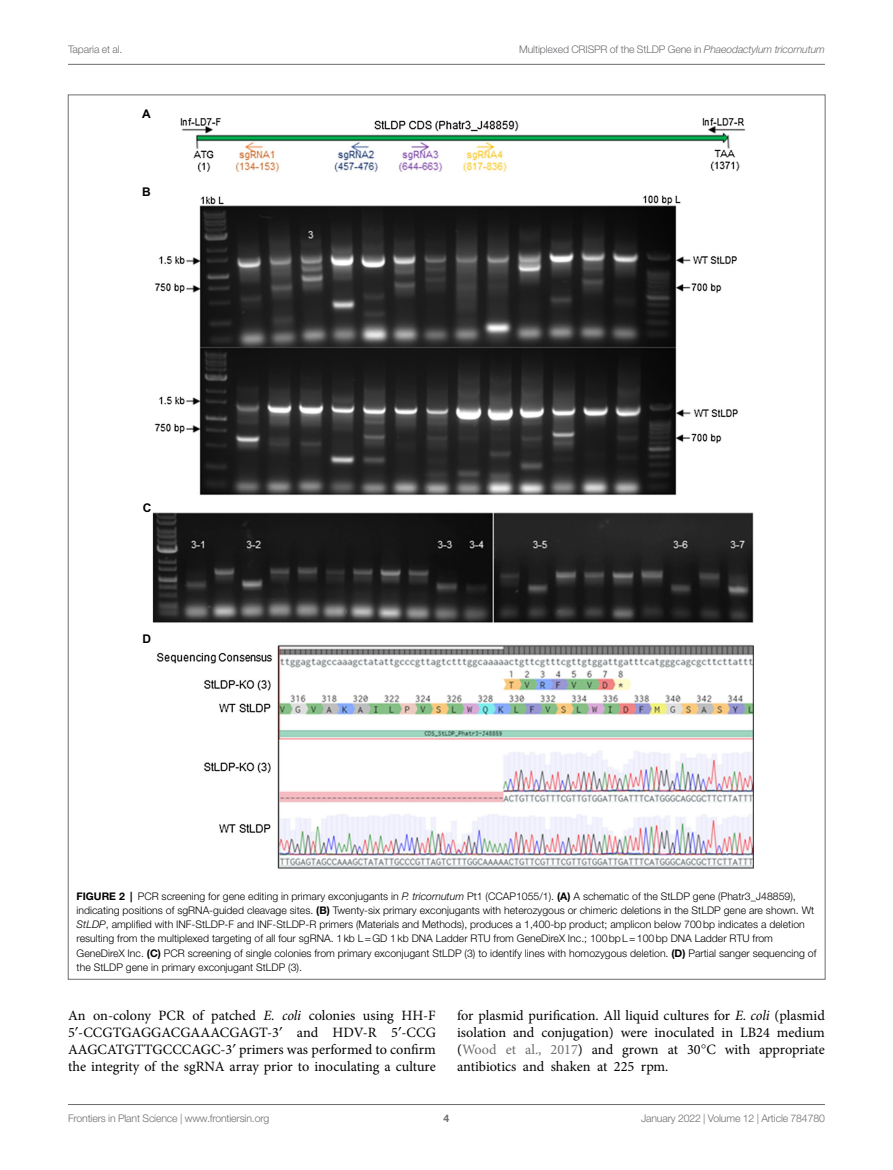
<style>
.page{position:relative;width:893px;height:1170px;background:#fff}
.page>*{position:absolute;margin:0;border:0;box-sizing:border-box;transform-origin:0 0}
.TEXT{font:14.25px/17.2px "Minion Pro";letter-spacing:-.005em;color:#000;text-align:justify}
.t1{font:700 12px "Arial";color:#000}
.FIG_LEG{font:300 10.5px/14.2px "Helvetica Neue LT Std";color:#000}
.t2{font:300 10.5px "Helvetica Neue LT Std";letter-spacing:-.015em;color:#6d6e71}
.t3{font:700 10.5px "Helvetica Neue LT Std";color:#6d6e71}
.s1{font-style:italic}
.s2{font-weight:700}
.s3{font-family:"Gentium Plus"}
.s4{color:#6d6e71}
.s5{font-family:"STIX General"}
</style>
<div class="page">
<hr style="left:68px;top:64px;width:757px;height:1px;background:#6d6e71">
<hr style="left:68px;top:1104px;width:757px;height:1px;background:#6d6e71">
<img style="left:152px;top:118px;width:602px;height:751px">
<p class="t2" style="left:68px;top:42px;width:56px">Taparia et al.</p>
<p class="t2" style="left:519px;top:42px;width:307px">Multiplexed CRISPR of the StLDP Gene in <span class="s1">Phaeodactylum tricornutum</span></p>
<p class="t1" style="left:142px;top:106px;width:10px">A</p>
<p class="t1" style="left:142px;top:184px;width:10px">B</p>
<p class="t1" style="left:143px;top:500px;width:10px">C</p>
<p class="t1" style="left:142px;top:631px;width:10px">D</p>
<p class="FIG_LEG" style="left:77px;top:888px;width:741px"><span class="s2">FIGURE 2 |</span> PCR screening for gene editing in primary exconjugants in <span class="s1">P. tricornutum</span> Pt1 (CCAP1055/1). <span class="s2">(A)</span> A schematic of the StLDP gene (Phatr3_J48859), indicating positions of sgRNA-guided cleavage sites. <span class="s2">(B)</span> Twenty-six primary exconjugants with heterozygous or chimeric deletions in the StLDP gene are shown. Wt <span class="s1">StLDP</span>, amplified with INF-StLDP-F and INF-StLDP-R primers (Materials and Methods), produces a 1,400-bp product; amplicon below 700bp indicates a deletion resulting from the multiplexed targeting of all four sgRNA. 1kb L=GD 1kb DNA Ladder RTU from GeneDireX Inc.; 100bpL=100bp DNA Ladder RTU from GeneDireX Inc. <span class="s2">(C)</span> PCR screening of single colonies from primary exconjugant StLDP (3) to identify lines with homozygous deletion. <span class="s2">(D)</span> Partial sanger sequencing of the StLDP gene in primary exconjugant StLDP (3).</p>
<p class="TEXT" style="left:68px;top:1006px;width:369px">An on-colony PCR of patched <span class="s1">E. coli</span> colonies using HH-F 5<span class="s3">′</span>-CCGTGAGGACGAAACGAGT-3<span class="s3">′</span> and HDV-R 5<span class="s3">′</span>-CCG AAGCATGTTGCCCAGC-3<span class="s3">′</span> primers was performed to confirm the integrity of the sgRNA array prior to inoculating a culture</p>
<p class="TEXT" style="left:457px;top:1006px;width:369px">for plasmid purification. All liquid cultures for <span class="s1">E. coli</span> (plasmid isolation and conjugation) were inoculated in LB24 medium (<span class="s4">Wood et al., 2017</span>) and grown at 30<span class="s5">°</span>C with appropriate antibiotics and shaken at 225 rpm.</p>
<p class="t2" style="left:68px;top:1111px;width:203px">Frontiers in Plant Science | www.frontiersin.org</p>
<p class="t3" style="left:444px;top:1111px;width:7px">4</p>
<p class="t2" style="left:641px;top:1111px;width:185px">January 2022 | Volume 12 | Article 784780</p>
</div>
